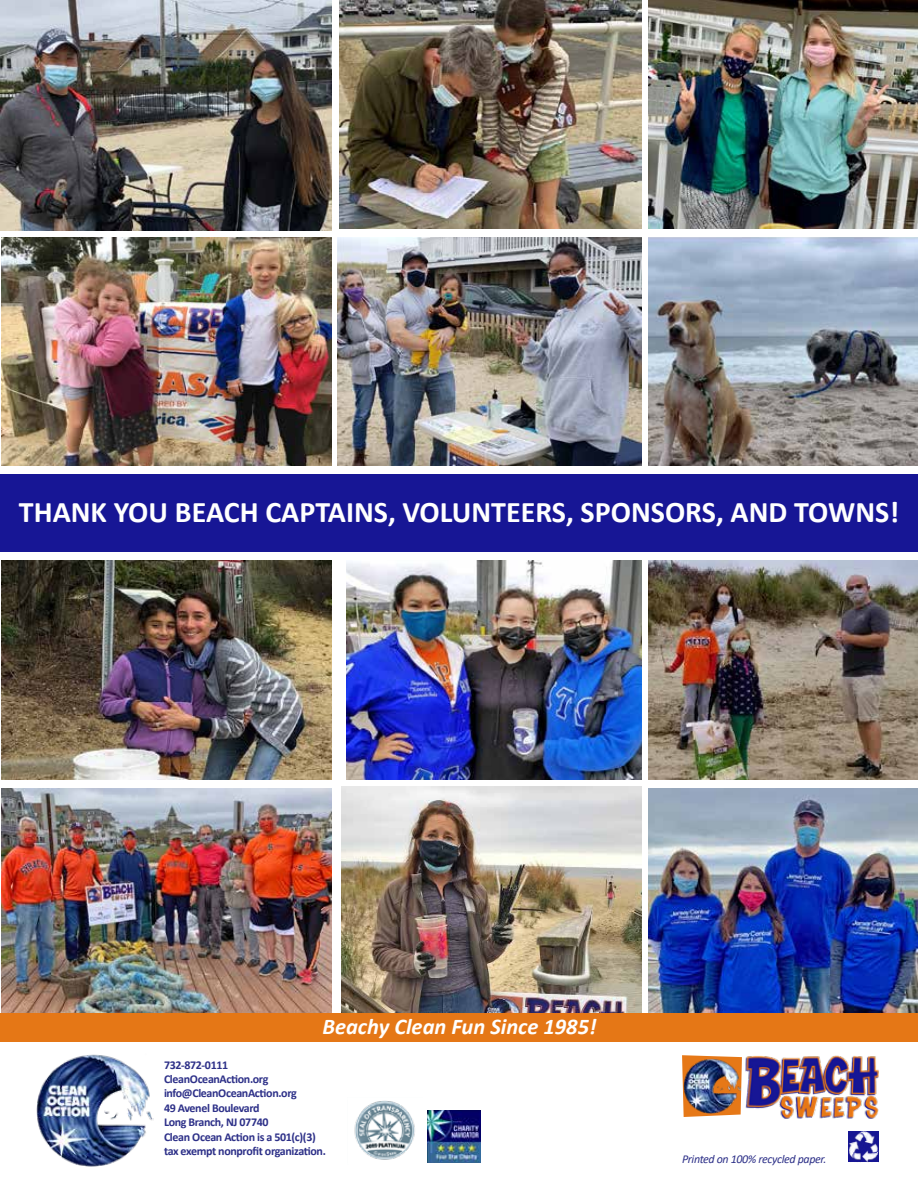
<style>
.page{position:relative;width:918px;height:1188px;background:#fff}
.page>*{position:absolute;margin:0;border:0;box-sizing:border-box;transform-origin:0 0}
.t1{font:700 30px "Calibri";color:#fff}
.t2{font:italic 700 22.5px "Calibri";color:#fff}
.t3{font:700 12px/14.4px "Calibri";letter-spacing:-.03em;color:#2d3088}
.t4{font:italic 12px "Calibri";letter-spacing:-.03em;color:#2d3088}
</style>
<div class="page">
<img style="left:649px;top:788px;width:269px;height:225px">
<img style="left:2px;top:237px;width:330px;height:229px">
<img style="left:649px;top:237px;width:269px;height:229px">
<img style="left:0;top:0;width:332px;height:230px">
<img style="left:2px;top:788px;width:330px;height:225px">
<img style="left:649px;top:0;width:269px;height:229px">
<img style="left:339px;top:0;width:302px;height:228px">
<img style="left:745px;top:1055px;width:134px;height:64px">
<svg style="left:682px;top:1055px;width:60px;height:62px"></svg>
<img style="left:683px;top:1058px;width:57px;height:56px">
<img style="left:36px;top:1054px;width:117px;height:113px">
<img style="left:427px;top:1110px;width:53px;height:52px">
<img style="left:354px;top:1100px;width:61px;height:60px">
<img style="left:848px;top:1131px;width:31px;height:31px">
<div style="left:1px;top:1013px;width:917px;height:28px;background:#e57716"></div>
<img style="left:337px;top:237px;width:304px;height:229px">
<div style="left:0;top:474px;width:918px;height:77px;background:#171695"></div>
<img style="left:648px;top:560px;width:270px;height:219px">
<img style="left:346px;top:560px;width:296px;height:219px">
<img style="left:2px;top:560px;width:329px;height:219px">
<img style="left:341px;top:786px;width:301px;height:227px">
<h1 class="t1" style="left:19px;top:491px;width:882px">THANK YOU BEACH CAPTAINS, VOLUNTEERS, SPONSORS, AND TOWNS!</h1>
<h2 class="t2" style="left:322px;top:1011px;width:276px">Beachy Clean Fun Since 1985!</h2>
<p class="t3" style="left:164px;top:1057px;width:163px">732-872-0111<br>CleanOceanAction.org info@CleanOceanAction.org<br>49 Avenel Boulevard<br>Long Branch, NJ 07740<br>Clean Ocean Action is a 501(c)(3) tax exempt nonprofit organization.</p>
<p class="t4" style="left:682px;top:1151px;width:146px">Printed on 100% recycled paper.</p>
</div>
